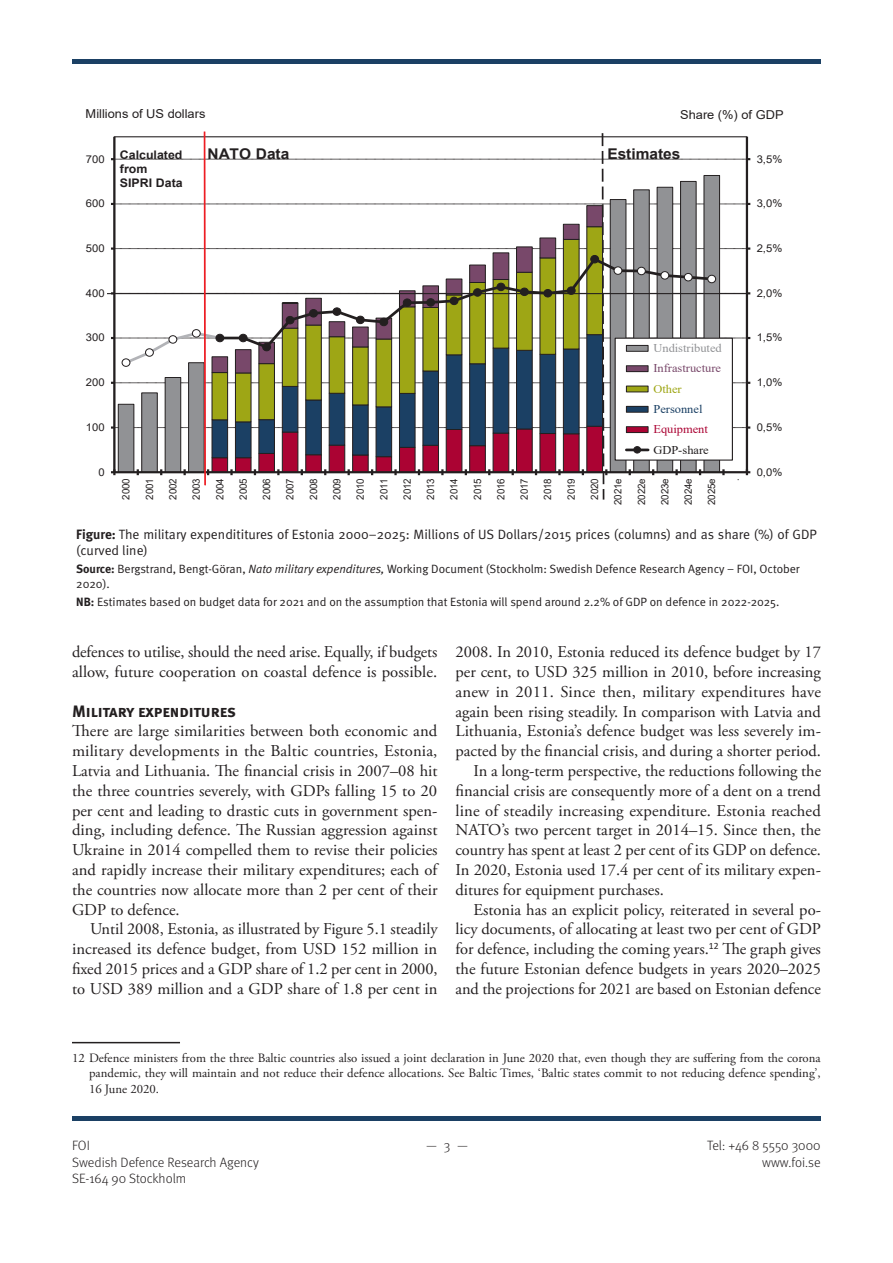
<style>
.page{position:relative;width:893px;height:1263px;background:#fff}
.page>*{position:absolute;margin:0;border:0;box-sizing:border-box;transform-origin:0 0}
.Brödtext_indrag_förs{font:16.5px/19.8px "Adobe Garamond Pro";color:#231f20;text-align:justify}
.Brödtext{font:16.5px/19.8px "Adobe Garamond Pro";color:#231f20}
.Rubrik-1{font:16.5px "Meta Bold Caps";color:#231f20}
.t1{font:700 14.7px "Arial";color:#231f20;scale:1.05 1}
.t2{font:13.5px/16.2px "Meta Normal";color:#231f20}
.t3{font:300 13.5px "Meta";color:#231f20}
.Fotnotstext{font:12.75px/15.3px "Adobe Garamond Pro";color:#231f20;text-align:justify}
.t4{font:12.3px "Arial";color:#231f20;scale:1.05 1}
.Källa_eller_kommenta{font:12px/14.4px "Meta Normal";color:#231f20}
.t5{font:11.85px/20.2px "Times New Roman";color:#78486a;scale:1.05 1}
.t6{font:700 11.85px/14.2px "Arial";color:#231f20;scale:1.05 1}
.t7{font:10.8px "Arial";letter-spacing:.005em;color:#231f20;scale:1.05 1}
.t8{font:10.2px "Arial";letter-spacing:.005em;color:#231f20;scale:.96 1}
.s1{color:#919295}
.s2{color:#9ea615}
.s3{color:#1b4064}
.s4{color:#ab0333}
.s5{color:#231f20}
.s6{font-family:"Meta";font-weight:700}
.s7{font-style:italic}
</style>
<div class="page">
<hr style="left:72px;top:1042px;width:108px;height:1px;background:#231f20">
<div style="left:72px;top:1116px;width:749px;height:5px;background:#1b4064"></div>
<hr style="left:72px;top:60px;width:749px;height:4px;background:#1b4064">
<hr style="left:107px;top:293px;width:640px;height:1px;background:#231f20">
<svg style="left:111px;top:131px;width:639px;height:369px"></svg>
<p class="t4" style="left:86px;top:105px;width:116px">Millions of US dollars</p>
<p class="t4" style="left:680px;top:106px;width:100px">Share (%) of GDP</p>
<p class="t1" style="left:607px;top:143px;width:71px">Estimates</p>
<p class="t6" style="left:120px;top:148px;width:61px">Calculated</p>
<p class="t1" style="left:208px;top:144px;width:79px">NATO Data</p>
<p class="t6" style="left:120px;top:162px;width:61px">from<br>SIPRI Data</p>
<p class="t7" style="left:757px;top:151px;width:26px">3,5%</p>
<p class="t7" style="left:86px;top:151px;width:19px">700</p>
<p class="t7" style="left:86px;top:196px;width:19px">600</p>
<p class="t7" style="left:757px;top:196px;width:26px">3,0%</p>
<p class="t7" style="left:86px;top:241px;width:19px">500</p>
<p class="t7" style="left:757px;top:241px;width:26px">2,5%</p>
<p class="t7" style="left:86px;top:285px;width:19px">400</p>
<p class="t7" style="left:757px;top:285px;width:26px">2,0%</p>
<p class="t7" style="left:86px;top:330px;width:19px">300</p>
<p class="t7" style="left:86px;top:375px;width:19px">200</p>
<p class="t7" style="left:86px;top:420px;width:19px">100</p>
<p class="t5" style="left:653px;top:338px;width:67px"><span class="s1">Undistributed<br></span>Infrastructure<br><span class="s2">Other<br></span><span class="s3">Personnel<br></span><span class="s4">Equipment<br></span><span class="s5">GDP-share</span></p>
<p class="t7" style="left:757px;top:330px;width:26px">1,5%</p>
<p class="t7" style="left:757px;top:375px;width:26px">1,0%</p>
<p class="t7" style="left:757px;top:420px;width:26px">0,5%</p>
<p class="t7" style="left:98px;top:464px;width:7px">0</p>
<p class="t8" style="left:119px;top:500px;width:24px;rotate:-90deg">2000</p>
<p class="t8" style="left:142px;top:500px;width:24px;rotate:-90deg">2001</p>
<p class="t8" style="left:166px;top:500px;width:24px;rotate:-90deg">2002</p>
<p class="t8" style="left:189px;top:500px;width:24px;rotate:-90deg">2003</p>
<p class="t8" style="left:213px;top:500px;width:24px;rotate:-90deg">2004</p>
<p class="t8" style="left:236px;top:500px;width:24px;rotate:-90deg">2005</p>
<p class="t8" style="left:260px;top:500px;width:24px;rotate:-90deg">2006</p>
<p class="t8" style="left:283px;top:500px;width:24px;rotate:-90deg">2007</p>
<p class="t8" style="left:306px;top:500px;width:24px;rotate:-90deg">2008</p>
<p class="t8" style="left:330px;top:500px;width:24px;rotate:-90deg">2009</p>
<p class="t8" style="left:353px;top:500px;width:24px;rotate:-90deg">2010</p>
<p class="t8" style="left:377px;top:500px;width:24px;rotate:-90deg">2011</p>
<p class="t8" style="left:400px;top:500px;width:24px;rotate:-90deg">2012</p>
<p class="t8" style="left:424px;top:500px;width:24px;rotate:-90deg">2013</p>
<p class="t8" style="left:447px;top:500px;width:24px;rotate:-90deg">2014</p>
<p class="t8" style="left:470px;top:500px;width:24px;rotate:-90deg">2015</p>
<p class="t8" style="left:494px;top:500px;width:24px;rotate:-90deg">2016</p>
<p class="t8" style="left:517px;top:500px;width:24px;rotate:-90deg">2017</p>
<p class="t8" style="left:541px;top:500px;width:24px;rotate:-90deg">2018</p>
<p class="t8" style="left:564px;top:500px;width:24px;rotate:-90deg">2019</p>
<p class="t8" style="left:588px;top:500px;width:24px;rotate:-90deg">2020</p>
<p class="t8" style="left:611px;top:505px;width:30px;rotate:-90deg">2021e</p>
<p class="t8" style="left:634px;top:505px;width:30px;rotate:-90deg">2022e</p>
<p class="t8" style="left:658px;top:505px;width:30px;rotate:-90deg">2023e</p>
<p class="t8" style="left:681px;top:505px;width:30px;rotate:-90deg">2024e</p>
<p class="t8" style="left:705px;top:505px;width:30px;rotate:-90deg">2025e</p>
<p class="t8" style="left:728px;top:481px;width:4px;rotate:-90deg">.</p>
<p class="t7" style="left:757px;top:464px;width:26px">0,0%</p>
<p class="t2" style="left:76px;top:526px;width:742px"><span class="s6">Figure:</span> The military expendititures of Estonia 2000–2025: Millions of US Dollars/2015 prices (columns) and as share (%) of GDP (curved line)</p>
<p class="Källa_eller_kommenta" style="left:76px;top:562px;width:725px"><span class="s6">Source:</span> Bergstrand, Bengt-Göran, <span class="s7">Nato military expenditures,</span> Working Document (Stockholm: Swedish Defence Research Agency – FOI, October<br>2020).</p>
<p class="Källa_eller_kommenta" style="left:76px;top:595px;width:705px"><span class="s6">NB:</span> Estimates based on budget data for 2021 and on the assumption that Estonia will spend around 2.2% of GDP on defence in 2022-2025.</p>
<p class="Brödtext" style="left:72px;top:643px;width:367px">defences to utilise, should the need arise. Equally, if budgets allow, future cooperation on coastal defence is possible.</p>
<p class="Rubrik-1" style="left:72px;top:701px;width:166px">Military expenditures</p>
<p class="Brödtext" style="left:72px;top:722px;width:367px;text-align:justify">There are large similarities between both economic and military developments in the Baltic countries, Estonia, Latvia and Lithuania. The financial crisis in 2007–08 hit the three countries severely, with GDPs falling 15 to 20 per cent and leading to drastic cuts in government spen&shy;ding, including defence. The Russian aggression against Ukraine in 2014 compelled them to revise their policies and rapidly increase their military expenditures; each of the countries now allocate more than 2 per cent of their GDP to defence.</p>
<p class="Brödtext_indrag_förs" style="left:72px;top:920px;width:367px;text-indent:18px">Until 2008, Estonia, as illustrated by Figure 5.1 steadily increased its defence budget, from USD 152 million in fixed 2015 prices and a GDP share of 1.2 per cent in 2000, to USD 389 million and a GDP share of 1.8 per cent in</p>
<p class="Brödtext_indrag_förs" style="left:455px;top:643px;width:367px">2008. In 2010, Estonia reduced its defence budget by 17 per cent, to USD 325 million in 2010, before increasing anew in 2011. Since then, military expenditures have again been rising steadily. In comparison with Latvia and Lithuania, Estonia’s defence budget was less severely im&shy;pacted by the financial crisis, and during a shorter period.</p>
<p class="Brödtext_indrag_förs" style="left:455px;top:761px;width:367px;text-indent:18px">In a long-term perspective, the reductions following the financial crisis are consequently more of a dent on a trend line of steadily increasing expenditure. Estonia reached NATO’s two percent target in 2014–15. Since then, the country has spent at least 2 per cent of its GDP on defence.<br>In 2020, Estonia used 17.4 per cent of its military expen&shy;ditures for equipment purchases.</p>
<p class="Brödtext_indrag_förs" style="left:455px;top:900px;width:367px;text-indent:18px">Estonia has an explicit policy, reiterated in several po&shy;licy documents, of allocating at least two per cent of GDP for defence, including the coming years.<sup>12</sup> The graph gives the future Estonian defence budgets in years 2020–2025 and the projections for 2021 are based on Estonian defence</p>
<p class="Fotnotstext" style="left:89px;top:1051px;width:733px;text-indent:-17px">12 Defence ministers from the three Baltic countries also issued a joint declaration in June 2020 that, even though they are suffering from the corona pandemic, they will maintain and not reduce their defence allocations. See Baltic Times, ‘Baltic states commit to not reducing defence spending’, 16 June 2020.</p>
<p class="t3" style="left:72px;top:1138px;width:19px">FOI</p>
<p class="t3" style="left:426px;top:1138px;width:43px">—3—</p>
<p class="t3" style="left:707px;top:1138px;width:115px">Tel: +46 8 5550 3000</p>
<p class="t3" style="left:72px;top:1154px;width:188px">Swedish Defence Research Agency</p>
<p class="t3" style="left:762px;top:1154px;width:60px">www.foi.se</p>
<p class="t3" style="left:72px;top:1171px;width:116px">SE-164 90 Stockholm</p>
</div>
